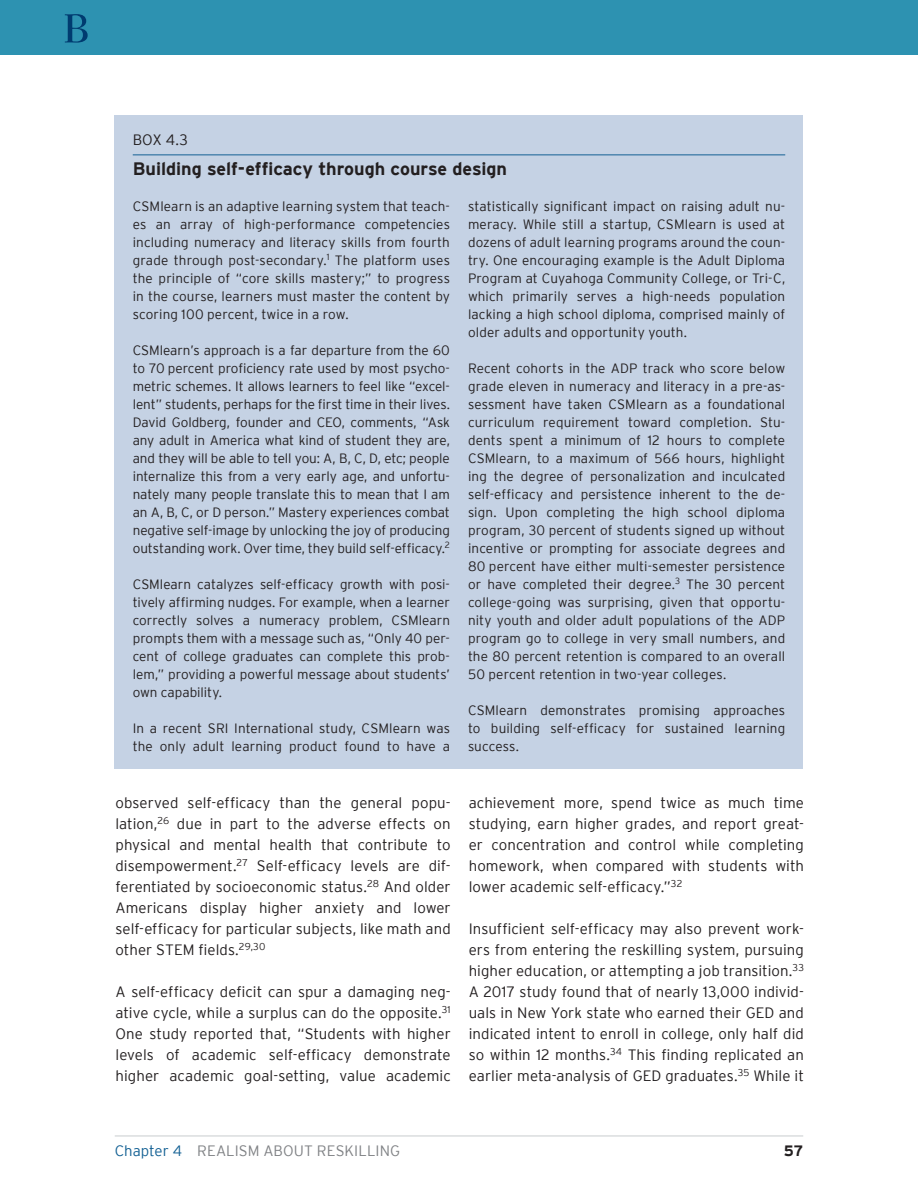
<style>
.page{position:relative;width:918px;height:1188px;background:#fff}
.page>*{position:absolute;margin:0;border:0;box-sizing:border-box;transform-origin:0 0}
._30_box_title{font:700 18px "Interstate";letter-spacing:-.005em;color:#231f20}
._07_body_text{font:300 15px/21px "Interstate";letter-spacing:.005em;color:#231f20;text-align:justify}
.t1{font:300 15px "Interstate";letter-spacing:.005em;color:#808285}
._30_box_number{font:300 15px "Interstate";color:#231f20}
.t2{font:700 15px "Interstate";color:#231f20}
._31_box_text{font:300 13.5px/18px "Interstate";letter-spacing:.005em;color:#231f20;text-align:justify}
.s1{color:#146194}
</style>
<div class="page">
<hr style="left:115px;top:1135px;width:688px;height:2px;background:#cfd2d4">
<div style="left:0;top:0;width:918px;height:55px;background:#2d92b1"></div>
<div style="left:115px;top:115px;width:688px;height:654px;background:#c5d2e4"></div>
<hr style="left:133px;top:154px;width:652px;height:1px;background:#146194">
<svg style="left:65px;top:14px;width:23px;height:29px"></svg>
<p class="_30_box_number" style="left:133px;top:131px;width:57px">BOX 4.3</p>
<p class="_30_box_title" style="left:133px;top:158px;width:376px">Building self-efficacy through course design</p>
<p class="_31_box_text" style="left:133px;top:197px;width:319px">CSMlearn is an adaptive learning system that teach&shy;es an array of high-performance competencies including numeracy and literacy skills from fourth grade through post-secondary.<sup>1</sup> The platform uses the principle of “core skills mastery;” to progress in the course, learners must master the content by scoring 100 percent, twice in a row.</p>
<p class="_31_box_text" style="left:133px;top:341px;width:319px">CSMlearn’s approach is a far departure from the 60 to 70 percent proficiency rate used by most psycho&shy;metric schemes. It allows learners to feel like “excel&shy;lent” students, perhaps for the first time in their lives.<br>David Goldberg, founder and CEO, comments, “Ask any adult in America what kind of student they are, and they will be able to tell you: A, B, C, D, etc; people internalize this from a very early age, and unfortu&shy;nately many people translate this to mean that I am an A, B, C, or D person.” Mastery experiences combat negative self-image by unlocking the joy of producing outstanding work. Over time, they build self-efficacy.<sup>2</sup></p>
<p class="_31_box_text" style="left:133px;top:575px;width:319px">CSMlearn catalyzes self-efficacy growth with posi&shy;tively affirming nudges. For example, when a learner correctly solves a numeracy problem, CSMlearn prompts them with a message such as, “Only 40 per&shy;cent of college graduates can complete this prob&shy;lem,” providing a powerful message about students’ own capability.</p>
<p class="_31_box_text" style="left:133px;top:719px;width:319px">In a recent SRI International study, CSMlearn was the only adult learning product found to have a</p>
<p class="_31_box_text" style="left:468px;top:197px;width:319px">statistically significant impact on raising adult nu&shy;meracy. While still a startup, CSMlearn is used at dozens of adult learning programs around the coun&shy;try. One encouraging example is the Adult Diploma Program at Cuyahoga Community College, or Tri-C, which primarily serves a high-needs population lacking a high school diploma, comprised mainly of older adults and opportunity youth.</p>
<p class="_31_box_text" style="left:468px;top:359px;width:319px">Recent cohorts in the ADP track who score below grade eleven in numeracy and literacy in a pre-as&shy;sessment have taken CSMlearn as a foundational curriculum requirement toward completion. Stu&shy;dents spent a minimum of 12 hours to complete CSMlearn, to a maximum of 566 hours, highlight ing the degree of personalization and inculcated self-efficacy and persistence inherent to the de&shy;sign. Upon completing the high school diploma program, 30 percent of students signed up without incentive or prompting for associate degrees and 80 percent have either multi-semester persistence or have completed their degree.<sup>3</sup> The 30 percent college-going was surprising, given that opportu&shy;nity youth and older adult populations of the ADP program go to college in very small numbers, and the 80 percent retention is compared to an overall 50 percent retention in two-year colleges.</p>
<p class="_31_box_text" style="left:468px;top:701px;width:319px">CSMlearn demonstrates promising approaches to building self-efficacy for sustained learning success.</p>
<p class="_07_body_text" style="left:116px;top:792px;width:337px">observed self-efficacy than the general popu&shy;lation,<sup>26</sup> due in part to the adverse effects on physical and mental health that contribute to disempowerment.<sup>27</sup> Self-efficacy levels are dif&shy;ferentiated by socioeconomic status.<sup>28</sup> And older Americans display higher anxiety and lower self-efficacy for particular subjects, like math and other STEM fields.<sup>29,30</sup></p>
<p class="_07_body_text" style="left:116px;top:981px;width:337px">A self-efficacy deficit can spur a damaging neg&shy;ative cycle, while a surplus can do the opposite.<sup>31<br></sup>One study reported that, “Students with higher levels of academic self-efficacy demonstrate higher academic goal-setting, value academic</p>
<p class="_07_body_text" style="left:469px;top:792px;width:337px">achievement more, spend twice as much time studying, earn higher grades, and report great&shy;er concentration and control while completing homework, when compared with students with lower academic self-efficacy.”<sup>32</sup></p>
<p class="_07_body_text" style="left:469px;top:918px;width:337px">Insufficient self-efficacy may also prevent work&shy;ers from entering the reskilling system, pursuing higher education, or attempting a job transition.<sup>33<br></sup>A 2017 study found that of nearly 13,000 individ&shy;uals in New York state who earned their GED and indicated intent to enroll in college, only half did so within 12 months.<sup>34</sup> This finding replicated an earlier meta-analysis of GED graduates.<sup>35</sup> While it</p>
<p class="t1" style="left:115px;top:1143px;width:287px"><span class="s1">Chapter 4</span> REALISM ABOUT RESKILLING</p>
<p class="t2" style="left:784px;top:1143px;width:21px">57</p>
</div>
